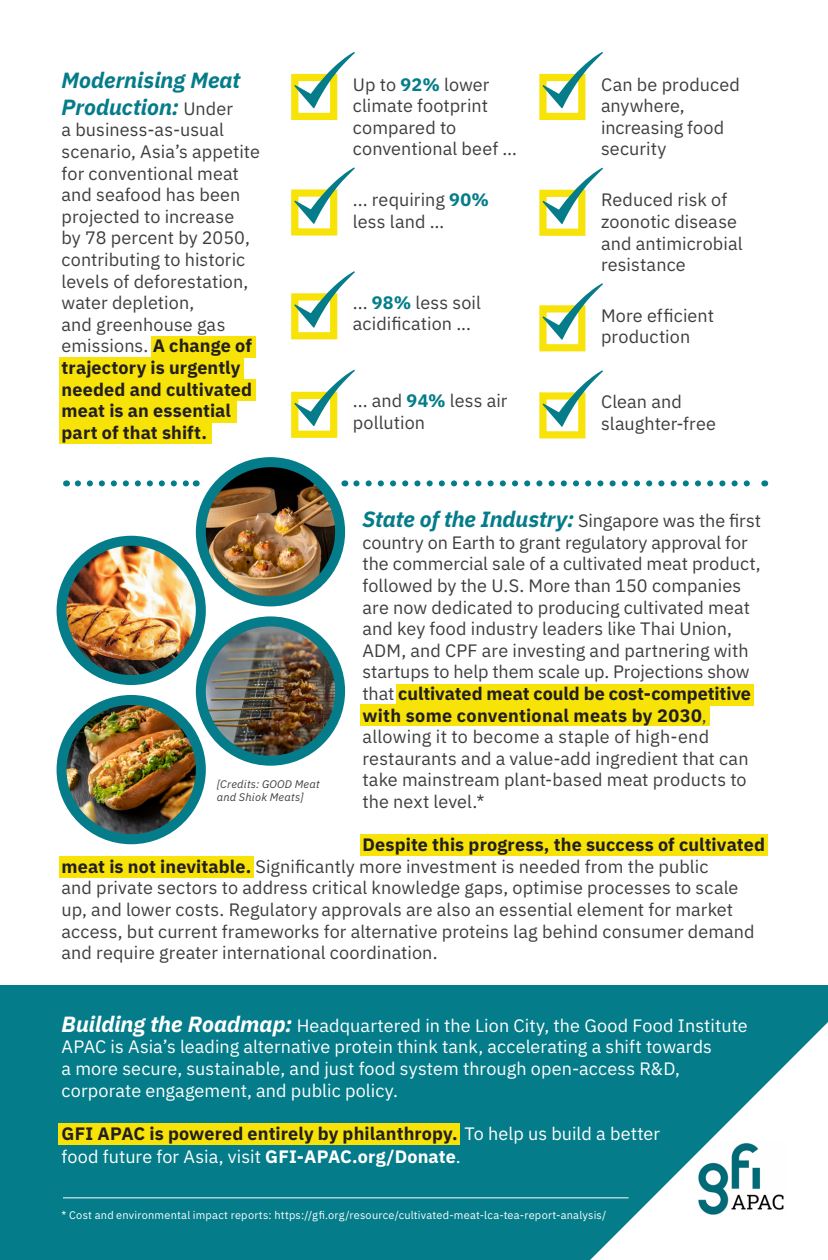
<style>
.page{position:relative;width:828px;height:1260px;background:#fff}
.page>*{position:absolute;margin:0;border:0;box-sizing:border-box;transform-origin:0 0}
.t1{font:italic 700 22px/26.4px "IBM Plex Sans";color:#047c89}
.t2{font:18px/21.6px "IBM Plex Sans";letter-spacing:.005em;color:#3e3e3f}
.t3{font:18px/21.6px "IBM Plex Sans";letter-spacing:.005em;color:#fff}
.t4{font:11px "IBM Plex Sans";letter-spacing:.02em;color:#fff}
.t5{font:italic 11px/13.2px "IBM Plex Sans";letter-spacing:.02em;color:#3e3e3f}
.s1{font-weight:400;font-style:normal;font-size:18px;color:#3e3e3f}
.s2{font-weight:700;color:#231f20}
.s3{font-weight:700;color:#047c89}
.s4{font-weight:700;font-style:italic;font-size:22px;color:#047c89}
.s5{font-weight:700;font-style:italic;font-size:22px}
.s6{font-weight:700}
</style>
<div class="page">
<div style="left:0;top:986px;width:828px;height:274px;background:#047c89"></div>
<div style="left:59px;top:1123px;width:401px;height:22px;background:#f7e307"></div>
<div style="left:59px;top:856px;width:194px;height:22px;background:#f7e307"></div>
<div style="left:360px;top:835px;width:407px;height:21px;background:#f7e307"></div>
<div style="left:396px;top:684px;width:357px;height:22px;background:#f7e307"></div>
<div style="left:151px;top:336px;width:105px;height:22px;background:#f7e307"></div>
<div style="left:59px;top:358px;width:185px;height:21px;background:#f7e307"></div>
<div style="left:59px;top:379px;width:197px;height:22px;background:#f7e307"></div>
<div style="left:59px;top:401px;width:178px;height:21px;background:#f7e307"></div>
<div style="left:59px;top:422px;width:153px;height:22px;background:#f7e307"></div>
<div style="left:291px;top:74px;width:46px;height:46px;border:7px solid #f7e307"></div>
<svg style="left:294px;top:52px;width:61px;height:57px"></svg>
<div style="left:291px;top:189px;width:46px;height:47px;border:7px solid #f7e307"></div>
<svg style="left:294px;top:167px;width:61px;height:57px"></svg>
<div style="left:291px;top:392px;width:46px;height:46px;border:7px solid #f7e307"></div>
<svg style="left:294px;top:370px;width:61px;height:56px"></svg>
<div style="left:291px;top:293px;width:46px;height:46px;border:7px solid #f7e307"></div>
<svg style="left:294px;top:271px;width:61px;height:57px"></svg>
<div style="left:539px;top:305px;width:46px;height:46px;border:7px solid #f7e307"></div>
<svg style="left:542px;top:283px;width:61px;height:57px"></svg>
<div style="left:539px;top:392px;width:46px;height:46px;border:7px solid #f7e307"></div>
<svg style="left:542px;top:370px;width:61px;height:57px"></svg>
<div style="left:539px;top:190px;width:46px;height:46px;border:7px solid #f7e307"></div>
<svg style="left:542px;top:168px;width:61px;height:56px"></svg>
<div style="left:539px;top:74px;width:46px;height:46px;border:7px solid #f7e307"></div>
<svg style="left:542px;top:52px;width:61px;height:57px"></svg>
<img style="left:62px;top:541px;width:139px;height:139px;border-radius:70px">
<div style="left:57px;top:536px;width:149px;height:149px;border:10px solid #047c89;border-radius:50%"></div>
<img style="left:62px;top:700px;width:139px;height:139px;border-radius:70px">
<div style="left:57px;top:695px;width:149px;height:149px;border:10px solid #047c89;border-radius:50%"></div>
<img style="left:201px;top:462px;width:139px;height:139px;border-radius:70px">
<div style="left:196px;top:457px;width:149px;height:149px;border:10px solid #047c89;border-radius:50%"></div>
<img style="left:201px;top:621px;width:139px;height:140px;border-radius:70px">
<div style="left:196px;top:616px;width:149px;height:150px;border:10px solid #047c89;border-radius:50%"></div>
<svg style="left:78px;top:480px;width:111px;height:6px"></svg>
<svg style="left:356px;top:480px;width:394px;height:6px"></svg>
<hr style="left:63px;top:1197px;width:566px;height:1px;background:#fff">
<svg style="left:590px;top:1022px;width:238px;height:238px"></svg>
<img style="left:696px;top:1141px;width:89px;height:76px">
<div style="left:360px;top:705px;width:350px;height:21px;background:#f7e307"></div>
<p class="t1" style="left:62px;top:66px;width:180px">Modernising Meat<br>Production: <span class="s1">Under</span></p>
<p class="t2" style="left:62px;top:118px;width:200px">a business-as-usual scenario, Asia’s appetite for conventional meat and seafood has been projected to increase<br>by 78 percent by 2050, contributing to historic levels of deforestation, water depletion,<br>and greenhouse gas emissions. <span class="s2">A change of trajectory is urgently needed and cultivated meat is an essential part of that shift.</span></p>
<p class="t2" style="left:353px;top:72px;width:165px">Up to <span class="s3">92%</span> lower climate footprint compared to conventional beef …</p>
<p class="t2" style="left:353px;top:187px;width:138px">... requiring <span class="s3">90% </span>less land …</p>
<p class="t2" style="left:353px;top:290px;width:129px">... <span class="s3">98%</span> less soil acidification ...</p>
<p class="t2" style="left:353px;top:389px;width:156px">... and <span class="s3">94%</span> less air pollution</p>
<p class="t2" style="left:601px;top:72px;width:140px">Can be produced anywhere, increasing food security</p>
<p class="t2" style="left:601px;top:188px;width:143px">Reduced risk of zoonotic disease and antimicrobial resistance</p>
<p class="t2" style="left:601px;top:303px;width:115px">More efficient production</p>
<p class="t2" style="left:601px;top:389px;width:116px">Clean and slaughter-free</p>
<p class="t2" style="left:363px;top:509px;width:400px"><span class="s4">State of the Industry:</span> Singapore was the first country on Earth to grant regulatory approval for the commercial sale of a cultivated meat product, followed by the U.S. More than 150 companies are now dedicated to producing cultivated meat and key food industry leaders like Thai Union, ADM, and CPF are investing and partnering with startups to help them scale up. Projections show that <span class="s2">cultivated meat could be cost-competitive with some conventional meats by 2030</span>, allowing it to become a staple of high-end restaurants and a value-add ingredient that can take mainstream plant-based meat products to the next level.*</p>
<p class="t2" style="left:62px;top:833px;width:705px;text-indent:301px"><span class="s2">Despite this progress, the success of cultivated meat is not inevitable.</span> Significantly more investment is needed from the public<br>and private sectors to address critical knowledge gaps, optimise processes to scale up, and lower costs. Regulatory approvals are also an essential element for market access, but current frameworks for alternative proteins lag behind consumer demand and require greater international coordination.</p>
<p class="t5" style="left:217px;top:777px;width:104px">[Credits: GOOD Meat and Shiok Meats]</p>
<p class="t3" style="left:62px;top:1013px;width:688px"><span class="s5">Building the Roadmap:</span> Headquartered in the Lion City, the Good Food Institute APAC is Asia’s leading alternative protein think tank, accelerating a shift towards<br>a more secure, sustainable, and just food system through open-access R&amp;D, corporate engagement, and public policy.</p>
<p class="t3" style="left:62px;top:1120px;width:600px;line-height:23px"><span class="s2">GFI APAC is powered entirely by philanthropy.</span> To help us build a better food future for Asia, visit <span class="s6">GFI-APAC.org/Donate</span>.</p>
<p class="t4" style="left:62px;top:1207px;width:546px">* Cost and environmental impact reports: https://gfi.org/resource/cultivated-meat-lca-tea-report-analysis/</p>
</div>
